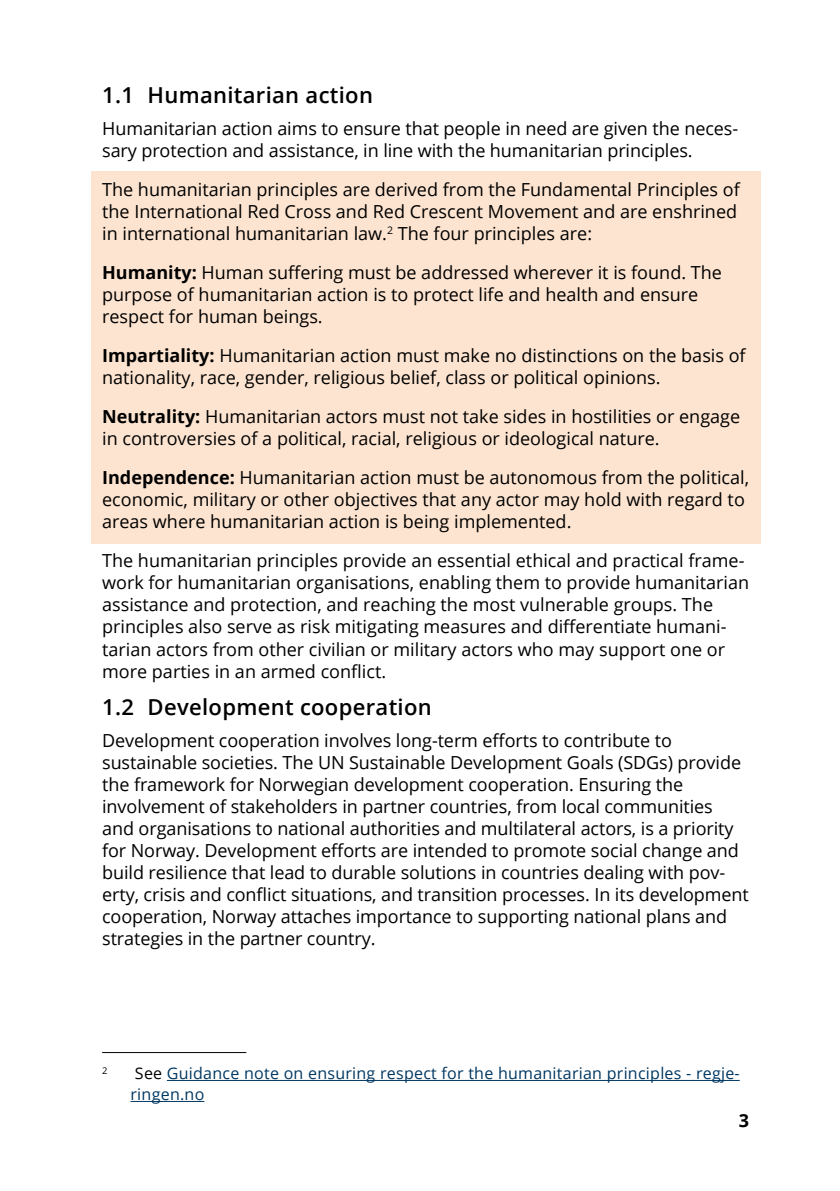
<style>
.page{position:relative;width:840px;height:1191px;background:#fff}
.page>*{position:absolute;margin:0;border:0;box-sizing:border-box;transform-origin:0 0}
.Overskrift_2{font:600 22px "Open Sans";letter-spacing:.015em;color:#000}
.Normal--start{font:18px/22px "Open Sans";color:#000}
.t1{font:700 18px "Open Sans";color:#000}
.Fotnotetekst{font:16px/21px "Open Sans";letter-spacing:.015em;color:#003761}
.Fotnotetekst-2{font:9.4px "Open Sans";color:#000}
.s1{font-weight:700}
.s2{color:#000}
</style>
<div class="page">
<div style="left:91px;top:171px;width:669px;height:85px;background:#fde4d0"></div>
<div style="left:91px;top:254px;width:669px;height:85px;background:#fde4d0"></div>
<div style="left:91px;top:337px;width:669px;height:63px;background:#fde4d0"></div>
<div style="left:91px;top:398px;width:669px;height:63px;background:#fde4d0"></div>
<div style="left:91px;top:459px;width:669px;height:85px;background:#fde4d0"></div>
<hr style="left:102px;top:1052px;width:144px;height:1px;background:#000">
<hr style="left:167px;top:1080px;width:572px;height:1px;background:#003761">
<hr style="left:130px;top:1101px;width:74px;height:1px;background:#003761">
<h3 class="Overskrift_2" style="left:102px;top:80px;width:272px">1.1 Humanitarian action</h3>
<p class="Normal--start" style="left:102px;top:117px;width:637px">Humanitarian action aims to ensure that people in need are given the neces&shy;sary protection and assistance, in line with the humanitarian principles.</p>
<p class="Normal--start" style="left:102px;top:178px;width:638px">The humanitarian principles are derived from the Fundamental Principles of the International Red Cross and Red Crescent Movement and are enshrined in international humanitarian law.<sup>2</sup> The four principles are:</p>
<p class="Normal--start" style="left:102px;top:261px;width:621px"><span class="s1">Humanity:</span> Human suffering must be addressed wherever it is found. The purpose of humanitarian action is to protect life and health and ensure respect for human beings.</p>
<p class="Normal--start" style="left:102px;top:344px;width:644px"><span class="s1">Impartiality:</span> Humanitarian action must make no distinctions on the basis of nationality, race, gender, religious belief, class or political opinions.</p>
<p class="Normal--start" style="left:102px;top:405px;width:639px"><span class="s1">Neutrality:</span> Humanitarian actors must not take sides in hostilities or engage in controversies of a political, racial, religious or ideological nature.</p>
<p class="Normal--start" style="left:102px;top:466px;width:648px"><span class="s1">Independence:</span> Humanitarian action must be autonomous from the political, economic, military or other objectives that any actor may hold with regard to areas where humanitarian action is being implemented.</p>
<p class="Normal--start" style="left:102px;top:549px;width:648px">The humanitarian principles provide an essential ethical and practical frame&shy;work for humanitarian organisations, enabling them to provide humanitarian assistance and protection, and reaching the most vulnerable groups. The principles also serve as risk mitigating measures and differentiate humani&shy;tarian actors from other civilian or military actors who may support one or more parties in an armed conflict.</p>
<h3 class="Overskrift_2" style="left:102px;top:692px;width:331px">1.2 Development cooperation</h3>
<p class="Normal--start" style="left:102px;top:729px;width:648px">Development cooperation involves long-term efforts to contribute to sustainable societies. The UN Sustainable Development Goals (SDGs) provide the framework for Norwegian development cooperation. Ensuring the involvement of stakeholders in partner countries, from local communities and organisations to national authorities and multilateral actors, is a priority for Norway. Development efforts are intended to promote social change and build resilience that lead to durable solutions in countries dealing with pov&shy;erty, crisis and conflict situations, and transition processes. In its development cooperation, Norway attaches importance to supporting national plans and strategies in the partner country.</p>
<p class="Fotnotetekst-2" style="left:102px;top:1064px;width:7px">2</p>
<p class="Fotnotetekst" style="left:130px;top:1062px;width:610px"><span class="s2">See</span> Guidance note on ensuring respect for the humanitarian principles - regje&shy;ringen.no</p>
<p class="t1" style="left:738px;top:1107px;width:12px">3</p>
</div>
